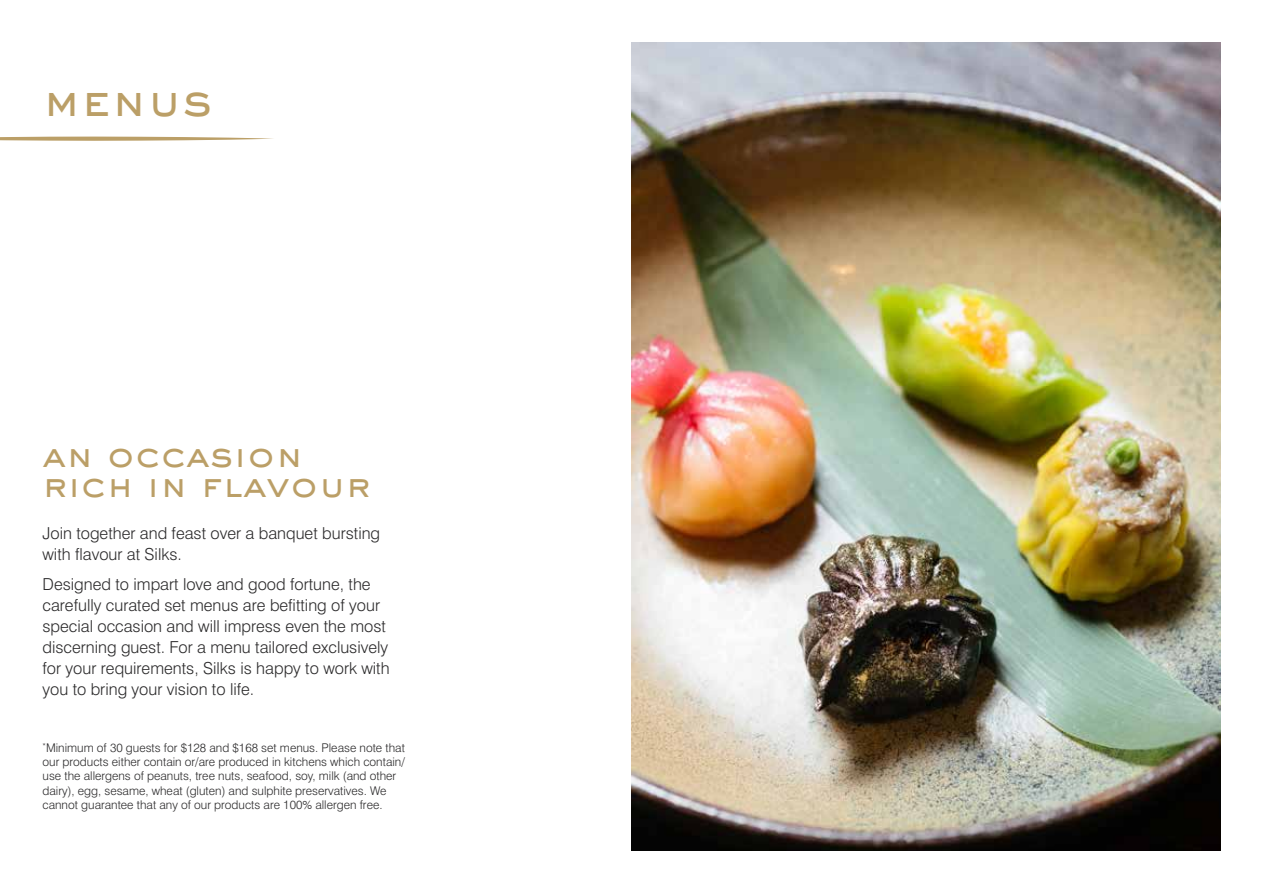
<style>
.page{position:relative;width:1263px;height:893px;background:#fff}
.page>*{position:absolute;margin:0;border:0;box-sizing:border-box;transform-origin:0 0}
.t1{font:500 44.4px "Crown Sackers Gothic";color:#bb9f67}
.t2{font:500 34.5px/30px "Crown Sackers Gothic";color:#bb9f67}
.t3{font:300 16.5px/21px "Swiss 721 BT";color:#292829}
.t4{font:300 12px/14.4px "Swiss 721 BT";color:#292829}
</style>
<div class="page">
<img style="left:631px;top:43px;width:589px;height:807px">
<svg style="left:0;top:136px;width:273px;height:5px"></svg>
<h1 class="t1" style="left:43px;top:80px;width:172px">MENUS</h1>
<h2 class="t2" style="left:43px;top:442px;width:330px">AN OCCASION<br>RICH IN FLAVOUR</h2>
<p class="t3" style="left:43px;top:523px;width:339px">Join together and feast over a banquet bursting with flavour at Silks.</p>
<p class="t3" style="left:43px;top:573px;width:349px">Designed to impart love and good fortune, the carefully curated set menus are befitting of your special occasion and will impress even the most discerning guest. For a menu tailored exclusively for your requirements, Silks is happy to work with you to bring your vision to life.</p>
<p class="t4" style="left:43px;top:740px;width:364px"><sup>*</sup>Minimum of 30 guests for $128 and $168 set menus. Please note that our products either contain or/are produced in kitchens which contain/ use the allergens of peanuts, tree nuts, seafood, soy, milk (and other dairy), egg, sesame, wheat (gluten) and sulphite preservatives. We cannot guarantee that any of our products are 100% allergen free.</p>
</div>
